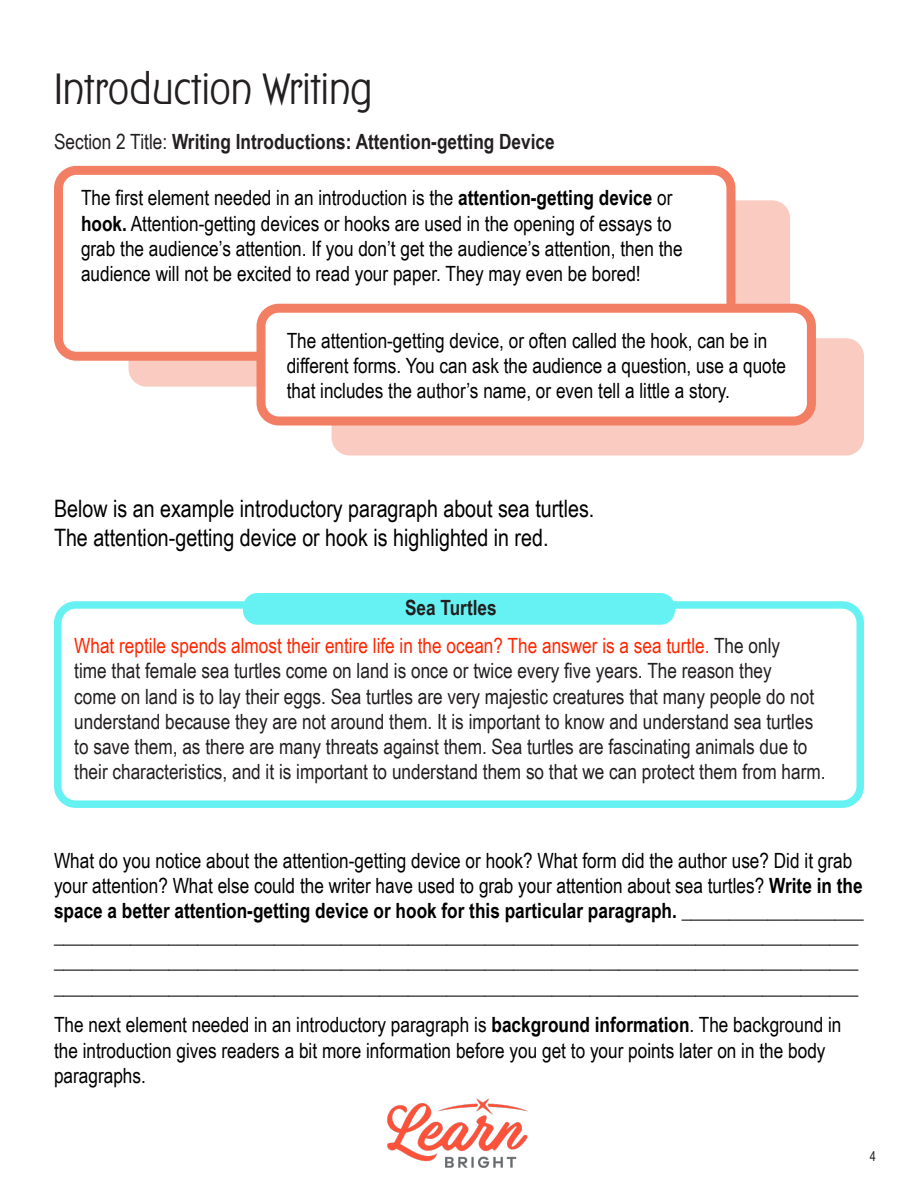
<style>
.page{position:relative;width:918px;height:1188px;background:#fff}
.page>*{position:absolute;margin:0;border:0;box-sizing:border-box;transform-origin:0 0}
.glava{font:48px "Hardwood LP";color:#231f20}
.Body_A{font:24px/28.8px "Arial Narrow";color:#000}
.Body_A-2{font:21px/25.2px "Arial Narrow";color:#000}
.Body_A-3{font:700 21px/25.2px "Arial Narrow";color:#000}
.okvir{font:21px/25.2px "Arial Narrow";color:#231f20}
.Heading_1{font:700 21px "Arial Narrow";color:#231f20}
.okvir-2{font:700 21px "Arial Narrow";color:#231f20}
.t1{font:13.5px "Arial Narrow";color:#231f20}
.s1{font-weight:400}
.s2{font-weight:700}
.s3{color:#ff2600}
</style>
<div class="page">
<img style="left:387px;top:1098px;width:141px;height:70px">
<div style="left:129px;top:200px;width:661px;height:187px;background:#facbc1;border-radius:18px"></div>
<div style="left:58px;top:170px;width:673px;height:186px;background:#fff;border-radius:18px"></div>
<div style="left:54px;top:166px;width:681px;height:195px;border:9px solid #f27e63;border-radius:18px"></div>
<div style="left:332px;top:338px;width:532px;height:118px;background:#facbc1;border-radius:18px"></div>
<div style="left:54px;top:601px;width:810px;height:207px;border:8px solid #66f2f3;border-radius:18px"></div>
<div style="left:261px;top:308px;width:550px;height:113px;background:#fff;border-radius:18px"></div>
<div style="left:256px;top:304px;width:560px;height:122px;border:9px solid #f27e63;border-radius:18px"></div>
<div style="left:243px;top:593px;width:432px;height:32px;background:#66f2f3;border-radius:14px"></div>
<p class="glava" style="left:54px;top:62px;width:320px">Introduction Writing</p>
<p class="Heading_1" style="left:54px;top:126px;width:502px"><span class="s1">Section 2 Title:</span> Writing Introductions: Attention-getting Device</p>
<p class="Body_A-2" style="left:81px;top:185px;width:603px">The first element needed in an introduction is the <span class="s2">attention-getting device</span> or <span class="s2">hook.</span> Attention-getting devices or hooks are used in the opening of essays to grab the audience’s attention. If you don’t get the audience’s attention, then the audience will not be excited to read your paper. They may even be bored!</p>
<p class="Body_A-2" style="left:287px;top:327px;width:501px">The attention-getting device, or often called the hook, can be in different forms. You can ask the audience a question, use a quote that includes the author’s name, or even tell a little a story.</p>
<p class="Body_A" style="left:54px;top:493px;width:542px">Below is an example introductory paragraph about sea turtles.<br>The attention-getting device or hook is highlighted in red.</p>
<p class="okvir-2" style="left:405px;top:591px;width:93px">Sea Turtles</p>
<p class="okvir" style="left:74px;top:632px;width:753px"><span class="s3">What reptile spends almost their entire life in the ocean? The answer is a sea turtle.</span> The only<br>time that female sea turtles come on land is once or twice every five years. The reason they<br>come on land is to lay their eggs. Sea turtles are very majestic creatures that many people do not understand because they are not around them. It is important to know and understand sea turtles to save them, as there are many threats against them. Sea turtles are fascinating animals due to their characteristics, and it is important to understand them so that we can protect them from harm.</p>
<p class="Body_A-3" style="left:54px;top:847px;width:811px"><span class="s1">What do you notice about the attention-getting device or hook? What form did the author use? Did it grab your attention? What else could the writer have used to grab your attention about sea turtles?</span> Write in the space a better attention-getting device or hook for this particular paragraph. ___________________ ____________________________________________________________________________________ ____________________________________________________________________________________ ____________________________________________________________________________________</p>
<p class="Body_A-2" style="left:54px;top:1012px;width:789px">The next element needed in an introductory paragraph is <span class="s2">background information</span>. The background in the introduction gives readers a bit more information before you get to your points later on in the body paragraphs.</p>
<p class="t1" style="left:870px;top:1146px;width:8px">4</p>
</div>
